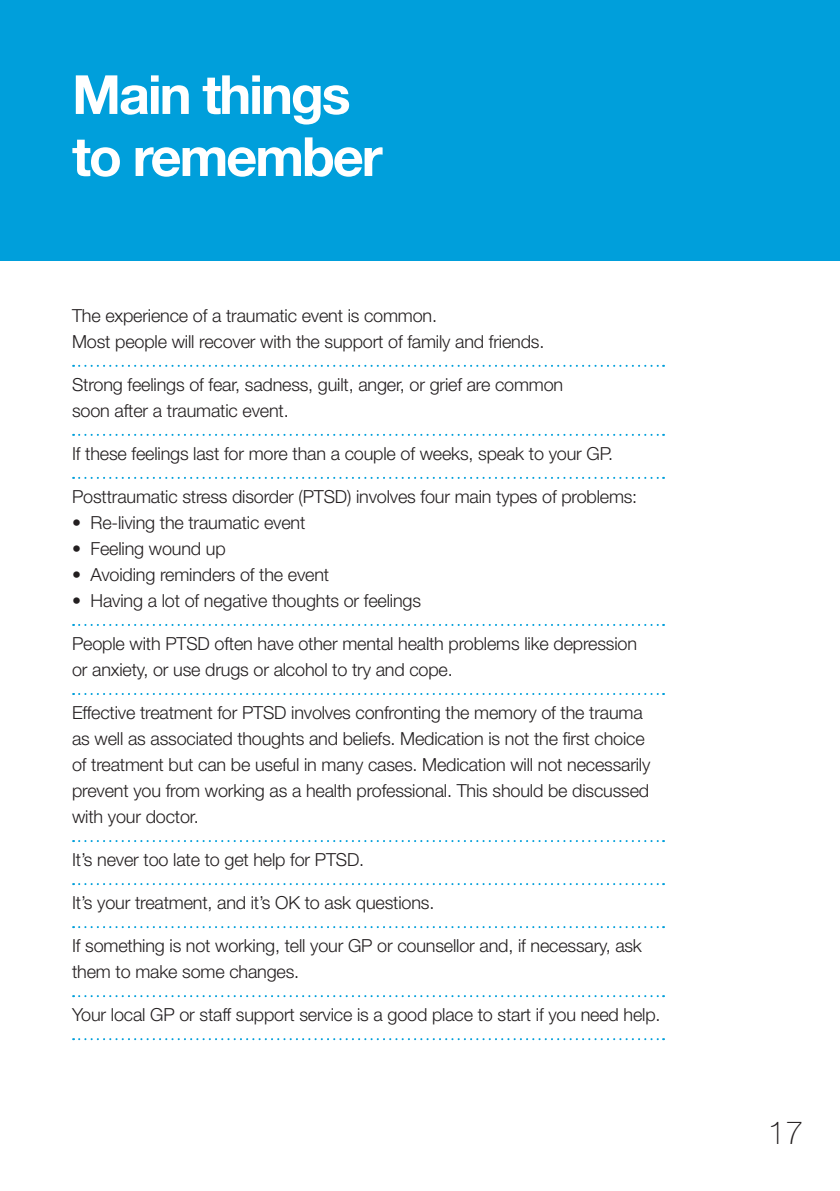
<style>
.page{position:relative;width:840px;height:1191px;background:#fff}
.page>*{position:absolute;margin:0;border:0;box-sizing:border-box;transform-origin:0 0}
.t1{font:700 54px/62px "Helvetica Neue";letter-spacing:-.04em;color:#fff}
.t2{font:100 32px "Helvetica Neue";color:#231f20}
.t3{font:300 18px/26px "Helvetica Neue";letter-spacing:-.01em;color:#231f20}
</style>
<div class="page">
<div style="left:0;top:0;width:839px;height:260px;background:#009fdb"></div>
<svg style="left:73px;top:365px;width:590px;height:2px"></svg>
<svg style="left:73px;top:434px;width:590px;height:2px"></svg>
<svg style="left:73px;top:477px;width:590px;height:2px"></svg>
<svg style="left:73px;top:624px;width:590px;height:2px"></svg>
<svg style="left:73px;top:693px;width:590px;height:2px"></svg>
<svg style="left:73px;top:840px;width:590px;height:2px"></svg>
<svg style="left:73px;top:883px;width:590px;height:2px"></svg>
<svg style="left:73px;top:926px;width:590px;height:2px"></svg>
<svg style="left:73px;top:995px;width:590px;height:2px"></svg>
<svg style="left:73px;top:1038px;width:590px;height:2px"></svg>
<h1 class="t1" style="left:72px;top:62px;width:312px">Main things to remember</h1>
<p class="t3" style="left:72px;top:302px;width:473px">The experience of a traumatic event is common.<br>Most people will recover with the support of family and friends.</p>
<p class="t3" style="left:72px;top:371px;width:492px">Strong feelings of fear, sadness, guilt, anger, or grief are common soon after a traumatic event.</p>
<p class="t3" style="left:72px;top:440px;width:542px">If these feelings last for more than a couple of weeks, speak to your GP.</p>
<p class="t3" style="left:72px;top:483px;width:566px">Posttraumatic stress disorder (PTSD) involves four main types of problems:</p>
<p class="t3" style="left:72px;top:509px;width:235px">• Re-living the traumatic event</p>
<p class="t3" style="left:72px;top:535px;width:155px">• Feeling wound up</p>
<p class="t3" style="left:72px;top:561px;width:258px">• Avoiding reminders of the event</p>
<p class="t3" style="left:72px;top:587px;width:350px">• Having a lot of negative thoughts or feelings</p>
<p class="t3" style="left:72px;top:630px;width:566px">People with PTSD often have other mental health problems like depression or anxiety, or use drugs or alcohol to try and cope.</p>
<p class="t3" style="left:72px;top:699px;width:579px">Effective treatment for PTSD involves confronting the memory of the trauma as well as associated thoughts and beliefs. Medication is not the first choice of treatment but can be useful in many cases. Medication will not necessarily prevent you from working as a health professional. This should be discussed with your doctor.</p>
<p class="t3" style="left:72px;top:846px;width:293px">It’s never too late to get help for PTSD.</p>
<p class="t3" style="left:72px;top:889px;width:363px">It’s your treatment, and it’s OK to ask questions.</p>
<p class="t3" style="left:72px;top:932px;width:571px">If something is not working, tell your GP or counsellor and, if necessary, ask them to make some changes.</p>
<p class="t3" style="left:72px;top:1001px;width:589px">Your local GP or staff support service is a good place to start if you need help.</p>
<h2 class="t2" style="left:767px;top:1115px;width:37px">17</h2>
</div>
